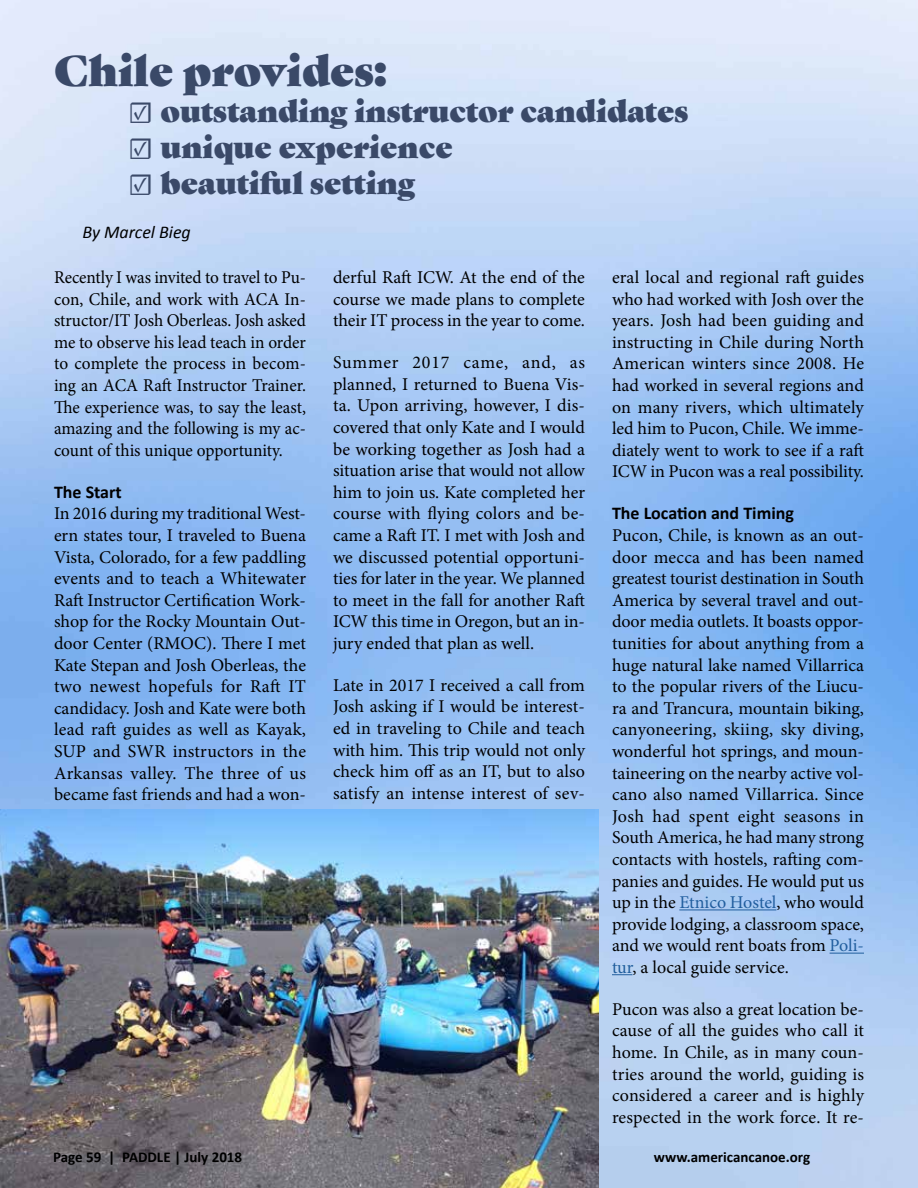
<style>
.page{position:relative;width:918px;height:1188px;background:#fff}
.page>*{position:absolute;margin:0;border:0;box-sizing:border-box;transform-origin:0 0}
.No_Spacing{font:42px "Gastromond";color:#3a4968}
.No_Spacing-2{font:30px "Gastromond";color:#3a4968}
.No_Spacing-3{font:18px/21.6px "Minion Pro";color:#000;text-align:justify}
.No_Spacing-4{font:18px/21.6px "Minion Pro";color:#000;text-align:justify;scale:.96 1}
.No_Spacing-5{font:700 18px "Calibri";color:#000}
.No_Spacing-6{font:italic 18px "Calibri";color:#000}
.t1{font:700 15px "Calibri";color:#000}
.s1{font-family:"Minion Pro"}
.s2{color:#215e9e}
</style>
<div class="page">
<img style="left:0;top:0;width:918px;height:1188px">
<hr style="left:679px;top:909px;width:97px;height:1px;background:#215e9e">
<hr style="left:830px;top:953px;width:34px;height:1px;background:#215e9e">
<svg style="left:612px;top:974px;width:20px;height:1px"></svg>
<img style="left:0;top:809px;width:598px;height:379px">
<p class="No_Spacing" style="left:54px;top:38px;width:334px">Chile provides:</p>
<p class="No_Spacing-2" style="left:128px;top:88px;width:562px"><span class="s1">☑</span> outstanding instructor candidates</p>
<p class="No_Spacing-2" style="left:128px;top:124px;width:326px"><span class="s1">☑</span> unique experience</p>
<p class="No_Spacing-2" style="left:128px;top:160px;width:288px"><span class="s1">☑</span> beautiful setting</p>
<p class="No_Spacing-6" style="left:82px;top:219px;width:110px">By Marcel Bieg</p>
<p class="No_Spacing-4" style="left:54px;top:267px;width:264px">Recently I was invited to travel to Pu&shy;con, Chile, and work with ACA In&shy;structor/IT Josh Oberleas. Josh asked me to observe his lead teach in order to complete the process in becom&shy;ing an ACA Raft Instructor Trainer.<br>The experience was, to say the least, amazing and the following is my ac&shy;count of this unique opportunity.</p>
<p class="No_Spacing-5" style="left:54px;top:480px;width:69px">The Start</p>
<p class="No_Spacing-3" style="left:54px;top:503px;width:254px">In 2016 during my traditional West&shy;ern states tour, I traveled to Buena Vista, Colorado, for a few paddling events and to teach a Whitewater Raft Instructor Certification Work&shy;shop for the Rocky Mountain Out&shy;door Center (RMOC). There I met Kate Stepan and Josh Oberleas, the two newest hopefuls for Raft IT candidacy. Josh and Kate were both lead raft guides as well as Kayak, SUP and SWR instructors in the Arkansas valley. The three of us became fast friends and had a won-</p>
<p class="No_Spacing-3" style="left:333px;top:267px;width:253px">derful Raft ICW. At the end of the course we made plans to complete their IT process in the year to come.</p>
<p class="No_Spacing-3" style="left:333px;top:352px;width:254px">Summer 2017 came, and, as planned, I returned to Buena Vis&shy;ta. Upon arriving, however, I dis&shy;covered that only Kate and I would be working together as Josh had a situation arise that would not allow him to join us. Kate completed her course with flying colors and be&shy;came a Raft IT. I met with Josh and we discussed potential opportuni&shy;ties for later in the year. We planned to meet in the fall for another Raft ICW this time in Oregon, but an in&shy;jury ended that plan as well.</p>
<p class="No_Spacing-3" style="left:333px;top:674px;width:254px">Late in 2017 I received a call from Josh asking if I would be interest&shy;ed in traveling to Chile and teach with him. This trip would not only check him off as an IT, but to also satisfy an intense interest of sev-</p>
<p class="No_Spacing-3" style="left:612px;top:267px;width:254px">eral local and regional raft guides who had worked with Josh over the years. Josh had been guiding and instructing in Chile during North American winters since 2008. He had worked in several regions and on many rivers, which ultimately led him to Pucon, Chile. We imme&shy;diately went to work to see if a raft ICW in Pucon was a real possibility.</p>
<p class="No_Spacing-5" style="left:612px;top:502px;width:183px">The Location and Timing</p>
<p class="No_Spacing-3" style="left:612px;top:524px;width:254px">Pucon, Chile, is known as an out&shy;door mecca and has been named greatest tourist destination in South America by several travel and out&shy;door media outlets. It boasts oppor&shy;tunities for about anything from a huge natural lake named Villarrica to the popular rivers of the Liucu&shy;ra and Trancura, mountain biking, canyoneering, skiing, sky diving, wonderful hot springs, and moun&shy;taineering on the nearby active vol&shy;cano also named Villarrica. Since Josh had spent eight seasons in South America, he had many strong contacts with hostels, rafting com&shy;panies and guides. He would put us up in the <span class="s2">Etnico Hostel</span>, who would provide lodging, a classroom space, and we would rent boats from <span class="s2">Poli&shy;tur</span>, a local guide service.</p>
<p class="No_Spacing-3" style="left:612px;top:998px;width:254px">Pucon was also a great location be&shy;cause of all the guides who call it home. In Chile, as in many coun&shy;tries around the world, guiding is considered a career and is highly respected in the work force. It re-</p>
<p class="t1" style="left:53px;top:1148px;width:191px">Page 59 | PADDLE | July 2018</p>
<p class="t1" style="left:654px;top:1148px;width:158px">www.americancanoe.org</p>
</div>
